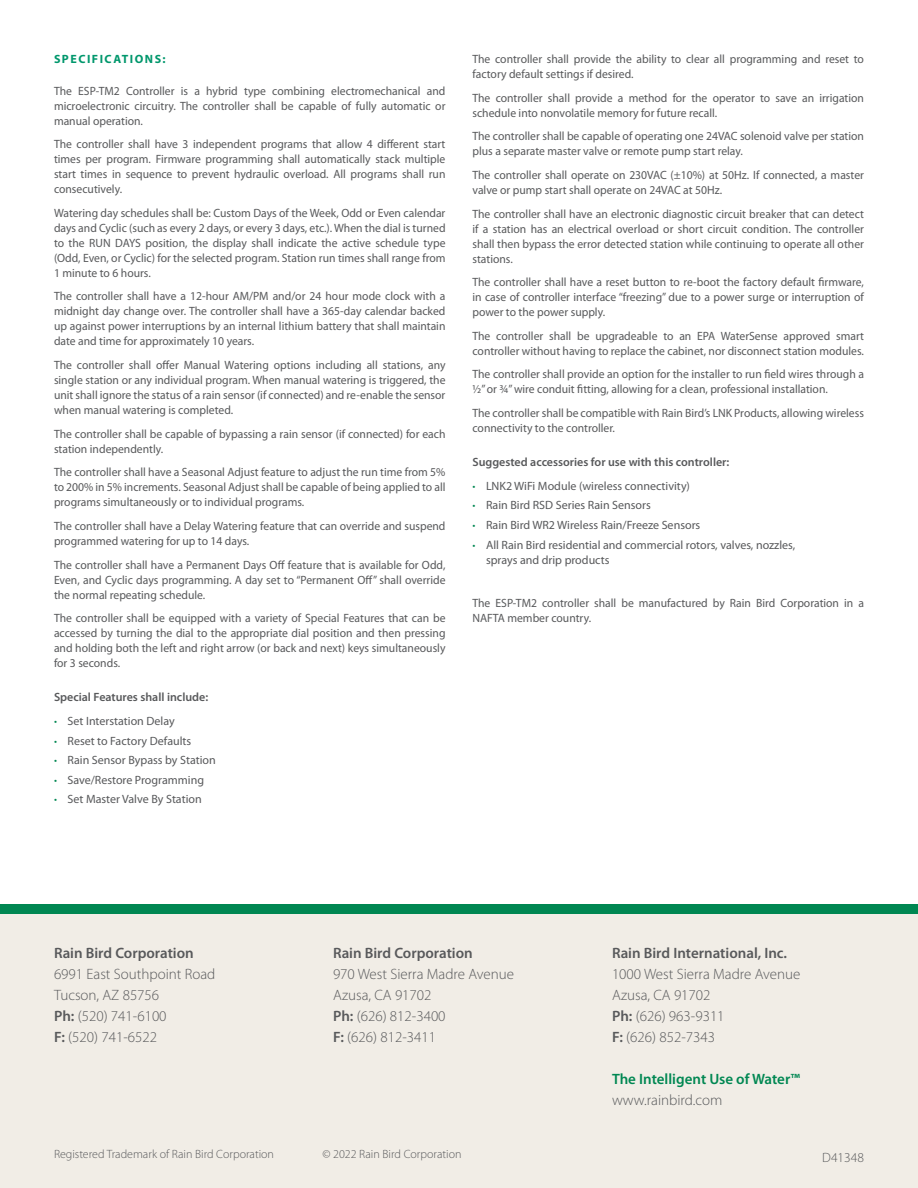
<style>
.page{position:relative;width:918px;height:1188px;background:#fff}
.page>*{position:absolute;margin:0;border:0;box-sizing:border-box;transform-origin:0 0}
.t1{font:300 15px/21px "Myriad Pro";color:#58595b}
.t2{font:600 15px "Myriad Pro";color:#58595b}
.t3{font:600 15px "Myriad Pro";color:#008752}
.t4{font:300 13.5px "Myriad Pro";color:#58595b}
.t5{font:12px/15px "Myriad Pro";color:#58595b}
.t6{font:600 12px "Myriad Pro";color:#58595b}
.t7{font:300 12px "Myriad Pro";color:#58595b}
.t8{font:700 12px "Myriad Pro";letter-spacing:.125em;color:#00976c}
.s1{font-weight:300;color:#008752}
.s2{font-weight:600}
</style>
<div class="page">
<div style="left:0;top:909px;width:918px;height:279px;background:#f1ede6"></div>
<div style="left:0;top:904px;width:918px;height:10px;background:#008752"></div>
<p class="t8" style="left:54px;top:51px;width:113px">SPECIFICATIONS:</p>
<p class="t5" style="left:54px;top:83px;width:393px;text-align:justify">The ESP-TM2 Controller is a hybrid type combining electromechanical and microelectronic circuitry. The controller shall be capable of fully automatic or manual operation.</p>
<p class="t5" style="left:54px;top:137px;width:393px;text-align:justify">The controller shall have 3 independent programs that allow 4 different start times per program. Firmware programming shall automatically stack multiple start times in sequence to prevent hydraulic overload. All programs shall run consecutively.</p>
<p class="t5" style="left:54px;top:205px;width:393px;text-align:justify">Watering day schedules shall be: Custom Days of the Week, Odd or Even calendar days and Cyclic (such as every 2 days, or every 3 days, etc.). When the dial is turned to the RUN DAYS position, the display shall indicate the active schedule type (Odd, Even, or Cyclic) for the selected program. Station run times shall range from 1 minute to 6 hours.</p>
<p class="t5" style="left:54px;top:289px;width:393px;text-align:justify">The controller shall have a 12-hour AM/PM and/or 24 hour mode clock with a midnight day change over. The controller shall have a 365-day calendar backed up against power interruptions by an internal lithium battery that shall maintain date and time for approximately 10 years.</p>
<p class="t5" style="left:54px;top:358px;width:393px;text-align:justify">The controller shall offer Manual Watering options including all stations, any single station or any individual program. When manual watering is triggered, the unit shall ignore the status of a rain sensor (if connected) and re-enable the sensor when manual watering is completed.</p>
<p class="t5" style="left:54px;top:426px;width:393px">The controller shall be capable of bypassing a rain sensor (if connected) for each station independently.</p>
<p class="t5" style="left:54px;top:465px;width:393px;text-align:justify">The controller shall have a Seasonal Adjust feature to adjust the run time from 5% to 200% in 5% increments. Seasonal Adjust shall be capable of being applied to all programs simultaneously or to individual programs.</p>
<p class="t5" style="left:54px;top:519px;width:393px">The controller shall have a Delay Watering feature that can override and suspend programmed watering for up to 14 days.</p>
<p class="t5" style="left:54px;top:557px;width:393px;text-align:justify">The controller shall have a Permanent Days Off feature that is available for Odd, Even, and Cyclic days programming. A day set to “Permanent Off” shall override the normal repeating schedule.</p>
<p class="t5" style="left:54px;top:611px;width:393px;text-align:justify">The controller shall be equipped with a variety of Special Features that can be accessed by turning the dial to the appropriate dial position and then pressing and holding both the left and right arrow (or back and next) keys simultaneously for 3 seconds.</p>
<p class="t6" style="left:54px;top:690px;width:156px">Special Features shall include:</p>
<p class="t5" style="left:54px;top:714px;width:122px"><span class="s1">•</span> Set Interstation Delay</p>
<p class="t5" style="left:54px;top:733px;width:139px"><span class="s1">•</span> Reset to Factory Defaults</p>
<p class="t5" style="left:54px;top:753px;width:163px"><span class="s1">•</span> Rain Sensor Bypass by Station</p>
<p class="t5" style="left:54px;top:773px;width:151px"><span class="s1">•</span> Save/Restore Programming</p>
<p class="t5" style="left:54px;top:792px;width:149px"><span class="s1">•</span> Set Master Valve By Station</p>
<p class="t5" style="left:472px;top:52px;width:393px">The controller shall provide the ability to clear all programming and reset to factory default settings if desired.</p>
<p class="t5" style="left:472px;top:90px;width:393px">The controller shall provide a method for the operator to save an irrigation schedule into nonvolatile memory for future recall.</p>
<p class="t5" style="left:472px;top:129px;width:393px">The controller shall be capable of operating one 24VAC solenoid valve per station plus a separate master valve or remote pump start relay.</p>
<p class="t5" style="left:472px;top:168px;width:393px">The controller shall operate on 230VAC (±10%) at 50Hz. If connected, a master valve or pump start shall operate on 24VAC at 50Hz.</p>
<p class="t5" style="left:472px;top:206px;width:393px;text-align:justify">The controller shall have an electronic diagnostic circuit breaker that can detect if a station has an electrical overload or short circuit condition. The controller shall then bypass the error detected station while continuing to operate all other stations.</p>
<p class="t5" style="left:472px;top:275px;width:393px;text-align:justify">The controller shall have a reset button to re-boot the factory default firmware, in case of controller interface “freezing” due to a power surge or interruption of power to the power supply.</p>
<p class="t5" style="left:472px;top:329px;width:393px">The controller shall be upgradeable to an EPA WaterSense approved smart controller without having to replace the cabinet, nor disconnect station modules.</p>
<p class="t5" style="left:472px;top:367px;width:393px">The controller shall provide an option for the installer to run field wires through a ½” or ¾” wire conduit fitting, allowing for a clean, professional installation.</p>
<p class="t5" style="left:472px;top:406px;width:393px">The controller shall be compatible with Rain Bird’s LNK Products, allowing wireless connectivity to the controller.</p>
<p class="t6" style="left:472px;top:455px;width:258px">Suggested accessories for use with this controller:</p>
<p class="t5" style="left:473px;top:479px;width:219px"><span class="s1">•</span> LNK2 WiFi Module (wireless connectivity)</p>
<p class="t5" style="left:473px;top:498px;width:180px"><span class="s1">•</span> Rain Bird RSD Series Rain Sensors</p>
<p class="t5" style="left:473px;top:518px;width:229px"><span class="s1">•</span> Rain Bird WR2 Wireless Rain/Freeze Sensors</p>
<p class="t5" style="left:486px;top:537px;width:311px;text-indent:-13px"><span class="s1">•</span> All Rain Bird residential and commercial rotors, valves, nozzles, sprays and drip products</p>
<p class="t5" style="left:472px;top:596px;width:393px">The ESP-TM2 controller shall be manufactured by Rain Bird Corporation in a<br>NAFTA member country.</p>
<p class="t2" style="left:54px;top:943px;width:141px">Rain Bird Corporation</p>
<p class="t1" style="left:54px;top:964px;width:163px">6991 East Southpoint Road<br>Tucson, AZ 85756<br><span class="s2">Ph:</span> (520) 741-6100<br><span class="s2">F:</span> (520) 741-6522</p>
<p class="t2" style="left:333px;top:943px;width:141px">Rain Bird Corporation</p>
<p class="t1" style="left:333px;top:964px;width:183px">970 West Sierra Madre Avenue<br>Azusa, CA 91702<br><span class="s2">Ph:</span> (626) 812-3400<br><span class="s2">F:</span> (626) 812-3411</p>
<p class="t7" style="left:54px;top:1148px;width:222px">Registered Trademark of Rain Bird Corporation</p>
<p class="t7" style="left:322px;top:1148px;width:140px">© 2022 Rain Bird Corporation</p>
<p class="t2" style="left:612px;top:943px;width:177px">Rain Bird International, Inc.</p>
<p class="t1" style="left:612px;top:964px;width:190px">1000 West Sierra Madre Avenue<br>Azusa, CA 91702<br><span class="s2">Ph:</span> (626) 963-9311<br><span class="s2">F:</span> (626) 852-7343</p>
<p class="t3" style="left:612px;top:1069px;width:189px">The Intelligent Use of Water™</p>
<p class="t1" style="left:612px;top:1090px;width:112px">www.rainbird.com</p>
<p class="t4" style="left:822px;top:1150px;width:43px">D41348</p>
</div>
